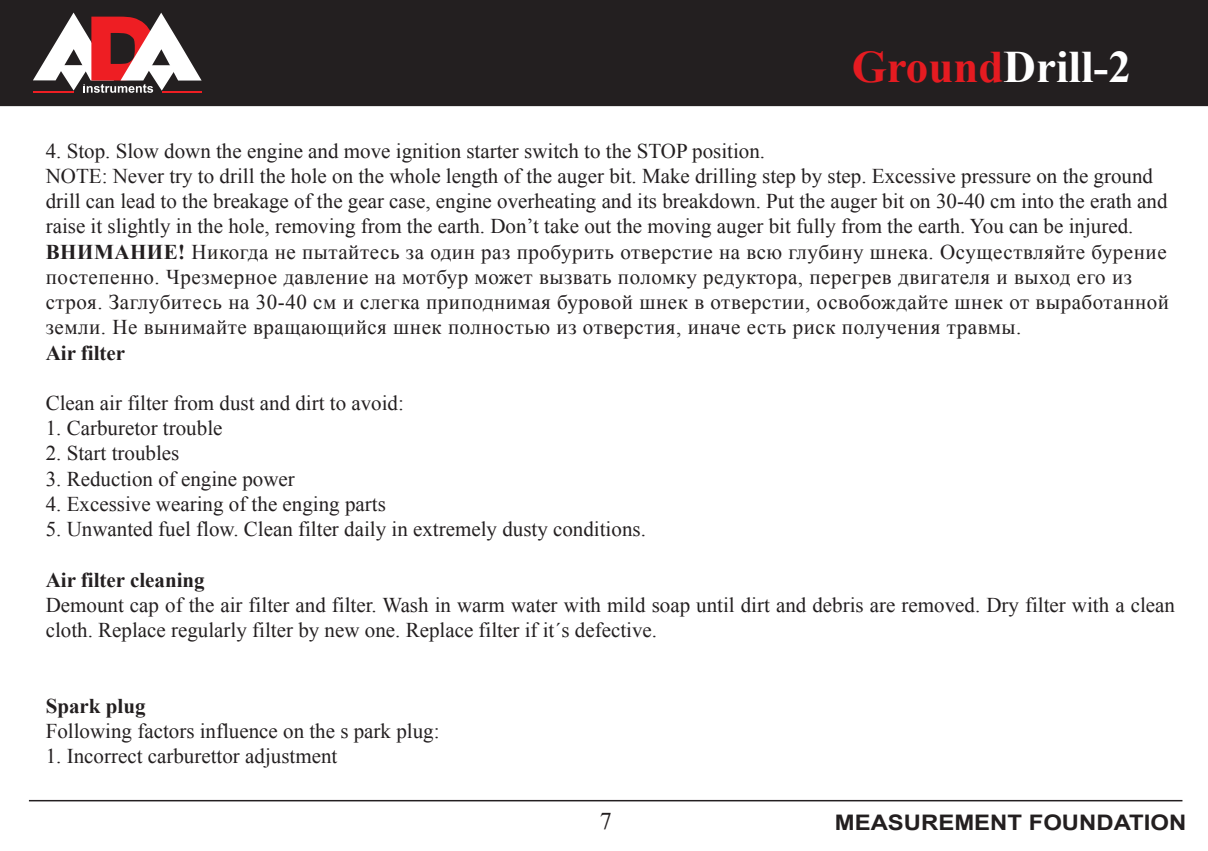
<style>
.page{position:relative;width:1208px;height:851px;background:#fff}
.page>*{position:absolute;margin:0;border:0;box-sizing:border-box;transform-origin:0 0}
.t1{font:700 45px "Times New Roman";color:#fff}
.t2{font:700 21.3px "Arial";color:#231f20;scale:1.12 1}
.t3{font:21px/25.2px "Times New Roman";color:#231f20}
.t4{font:21px/25.2px "Times New Roman";letter-spacing:.025em;color:#231f20}
.t5{font:700 21px "Times New Roman";color:#231f20}
.s1{color:#e51b21}
.s2{font-weight:700}
</style>
<div class="page">
<div style="left:0;top:0;width:1208px;height:106px;background:#231f20"></div>
<svg style="left:33px;top:13px;width:169px;height:80px"></svg>
<hr style="left:33px;top:91px;width:41px;height:1px;background:#ee1e23">
<hr style="left:162px;top:91px;width:40px;height:2px;background:#ee1e23">
<hr style="left:29px;top:799px;width:1153px;height:2px;background:#231f20">
<h1 class="t1" style="left:851px;top:35px;width:281px"><span class="s1">Ground</span>Drill-2</h1>
<p class="t3" style="left:46px;top:138px;width:721px">4. Stop. Slow down the engine and move ignition starter switch to the STOP position.</p>
<p class="t3" style="left:46px;top:163px;width:1123px">NOTE: Never try to drill the hole on the whole length of the auger bit. Make drilling step by step. Excessive pressure on the ground drill can lead to the breakage of the gear case, engine overheating and its breakdown. Put the auger bit on 30-40 cm into the erath and raise it slightly in the hole, removing from the earth. Don’t take out the moving auger bit fully from the earth. You can be injured.</p>
<p class="t4" style="left:46px;top:239px;width:1125px"><span class="s2">ВНИМАНИЕ!</span> Никогда не пытайтесь за один раз пробурить отверстие на всю глубину шнека. Осуществляйте бурение постепенно. Чрезмерное давление на мотбур может вызвать поломку редуктора, перегрев двигателя и выход его из строя. Заглубитесь на 30-40 см и слегка приподнимая буровой шнек в отверстии, освобождайте шнек от выработанной земли. Не вынимайте вращающийся шнек полностью из отверстия, иначе есть риск получения травмы.</p>
<p class="t5" style="left:46px;top:338px;width:81px">Air filter</p>
<p class="t3" style="left:46px;top:390px;width:360px">Clean air filter from dust and dirt to avoid:</p>
<p class="t3" style="left:46px;top:415px;width:178px">1. Carburetor trouble</p>
<p class="t3" style="left:46px;top:440px;width:135px">2. Start troubles</p>
<p class="t3" style="left:46px;top:465px;width:251px">3. Reduction of engine power</p>
<p class="t3" style="left:46px;top:491px;width:342px">4. Excessive wearing of the enging parts</p>
<p class="t3" style="left:46px;top:516px;width:601px">5. Unwanted fuel flow. Clean filter daily in extremely dusty conditions.</p>
<p class="t5" style="left:46px;top:565px;width:161px">Air filter cleaning</p>
<p class="t3" style="left:46px;top:591px;width:1130px">Demount cap of the air filter and filter. Wash in warm water with mild soap until dirt and debris are removed. Dry filter with a clean cloth. Replace regularly filter by new one. Replace filter if it´s defective.</p>
<p class="t5" style="left:46px;top:691px;width:101px">Spark plug</p>
<p class="t3" style="left:46px;top:717px;width:395px">Following factors influence on the s park plug:</p>
<p class="t3" style="left:46px;top:743px;width:293px">1. Incorrect carburettor adjustment</p>
<p class="t2" style="left:835px;top:808px;width:315px">MEASUREMENT FOUNDATION</p>
</div>
